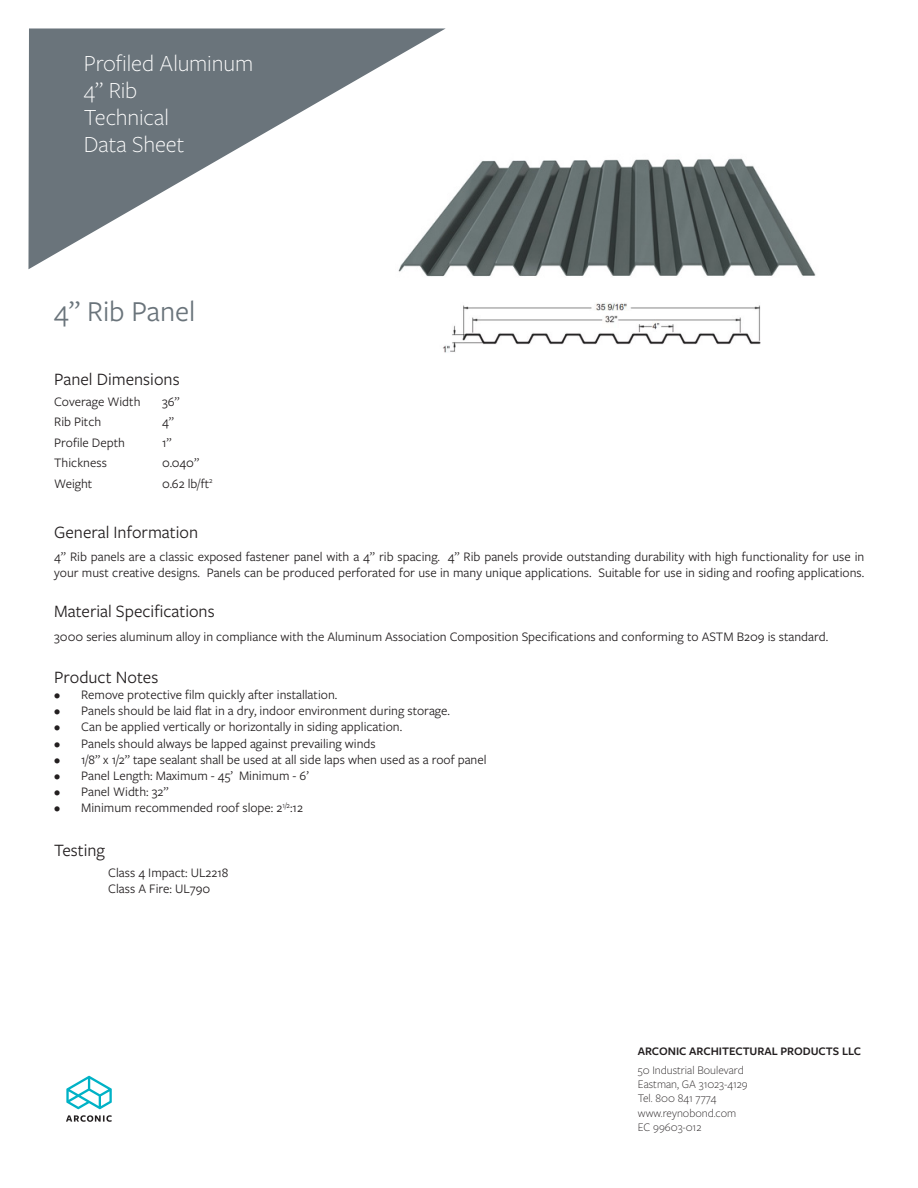
<style>
.page{position:relative;width:918px;height:1188px;background:#fff}
.page>*{position:absolute;margin:0;border:0;box-sizing:border-box;transform-origin:0 0}
.t1{font:30px "Freight Sans Pro";color:#6a747b}
.t2{font:300 24px/27px "Freight Sans Pro";letter-spacing:-.005em;color:#fff}
.t3{font:18px "Freight Sans Pro";color:#231f20}
.t4{font:13.5px/16.2px "Freight Sans Pro";color:#231f20}
.t5{font:300 12px "Freight Sans Pro";color:#231f20}
.t6{font:600 12px "Freight Sans Pro";color:#231f20}
</style>
<div class="page">
<svg style="left:28px;top:28px;width:418px;height:241px;fill:#6a747b"></svg>
<img style="left:359px;top:123px;width:457px;height:154px">
<img style="left:443px;top:302px;width:318px;height:51px">
<svg style="left:66px;top:1115px;width:46px;height:7px"></svg>
<svg style="left:66px;top:1076px;width:46px;height:33px"></svg>
<p class="t2" style="left:84px;top:49px;width:171px">Profiled Aluminum</p>
<p class="t2" style="left:84px;top:76px;width:102px">4” Rib<br>Technical<br>Data Sheet</p>
<p class="t1" style="left:54px;top:291px;width:143px">4” Rib Panel</p>
<p class="t3" style="left:54px;top:368px;width:127px">Panel Dimensions</p>
<p class="t4" style="left:54px;top:393px;width:88px">Coverage Width</p>
<p class="t4" style="left:162px;top:393px;width:19px">36”</p>
<p class="t4" style="left:54px;top:413px;width:49px">Rib Pitch</p>
<p class="t4" style="left:162px;top:413px;width:13px">4”</p>
<p class="t4" style="left:54px;top:434px;width:72px">Profile Depth</p>
<p class="t4" style="left:162px;top:434px;width:11px">1”</p>
<p class="t4" style="left:54px;top:454px;width:54px">Thickness</p>
<p class="t4" style="left:162px;top:454px;width:39px">0.040”</p>
<p class="t4" style="left:54px;top:475px;width:40px">Weight</p>
<p class="t4" style="left:162px;top:475px;width:52px">0.62 lb/ft<sup>2</sup></p>
<p class="t3" style="left:54px;top:520px;width:146px">General Information</p>
<p class="t4" style="left:54px;top:548px;width:812px">4” Rib panels are a classic exposed fastener panel with a 4” rib spacing. 4” Rib panels provide outstanding durability with high functionality for use in your must creative designs. Panels can be produced perforated for use in many unique applications. Suitable for use in siding and roofing applications.</p>
<p class="t3" style="left:54px;top:600px;width:162px">Material Specifications</p>
<p class="t4" style="left:54px;top:628px;width:776px">3000 series aluminum alloy in compliance with the Aluminum Association Composition Specifications and conforming to ASTM B209 is standard.</p>
<p class="t3" style="left:54px;top:665px;width:106px">Product Notes</p>
<p class="t4" style="left:54px;top:686px;width:285px">• Remove protective film quickly after installation.</p>
<p class="t4" style="left:54px;top:702px;width:397px">• Panels should be laid flat in a dry, indoor environment during storage.</p>
<p class="t4" style="left:54px;top:718px;width:350px">• Can be applied vertically or horizontally in siding application.</p>
<p class="t4" style="left:54px;top:735px;width:323px">• Panels should always be lapped against prevailing winds</p>
<p class="t4" style="left:54px;top:751px;width:434px">• 1/8” x 1/2” tape sealant shall be used at all side laps when used as a roof panel</p>
<p class="t4" style="left:54px;top:767px;width:256px">• Panel Length: Maximum - 45’ Minimum - 6’</p>
<p class="t4" style="left:54px;top:783px;width:116px">• Panel Width: 32”</p>
<p class="t4" style="left:54px;top:799px;width:250px">• Minimum recommended roof slope: 2<sup>1/2</sup>:12</p>
<p class="t3" style="left:54px;top:838px;width:52px">Testing</p>
<p class="t4" style="left:108px;top:864px;width:122px">Class 4 Impact: UL2218</p>
<p class="t4" style="left:108px;top:880px;width:104px">Class A Fire: UL790</p>
<p class="t6" style="left:638px;top:1043px;width:225px">ARCONIC ARCHITECTURAL PRODUCTS LLC</p>
<p class="t5" style="left:638px;top:1062px;width:107px">50 Industrial Boulevard</p>
<p class="t5" style="left:638px;top:1076px;width:111px">Eastman, GA 31023-4129</p>
<p class="t5" style="left:638px;top:1091px;width:80px">Tel. 800 841 7774</p>
<p class="t5" style="left:638px;top:1105px;width:100px">www.reynobond.com</p>
<p class="t5" style="left:638px;top:1119px;width:65px">EC 99603-012</p>
</div>
